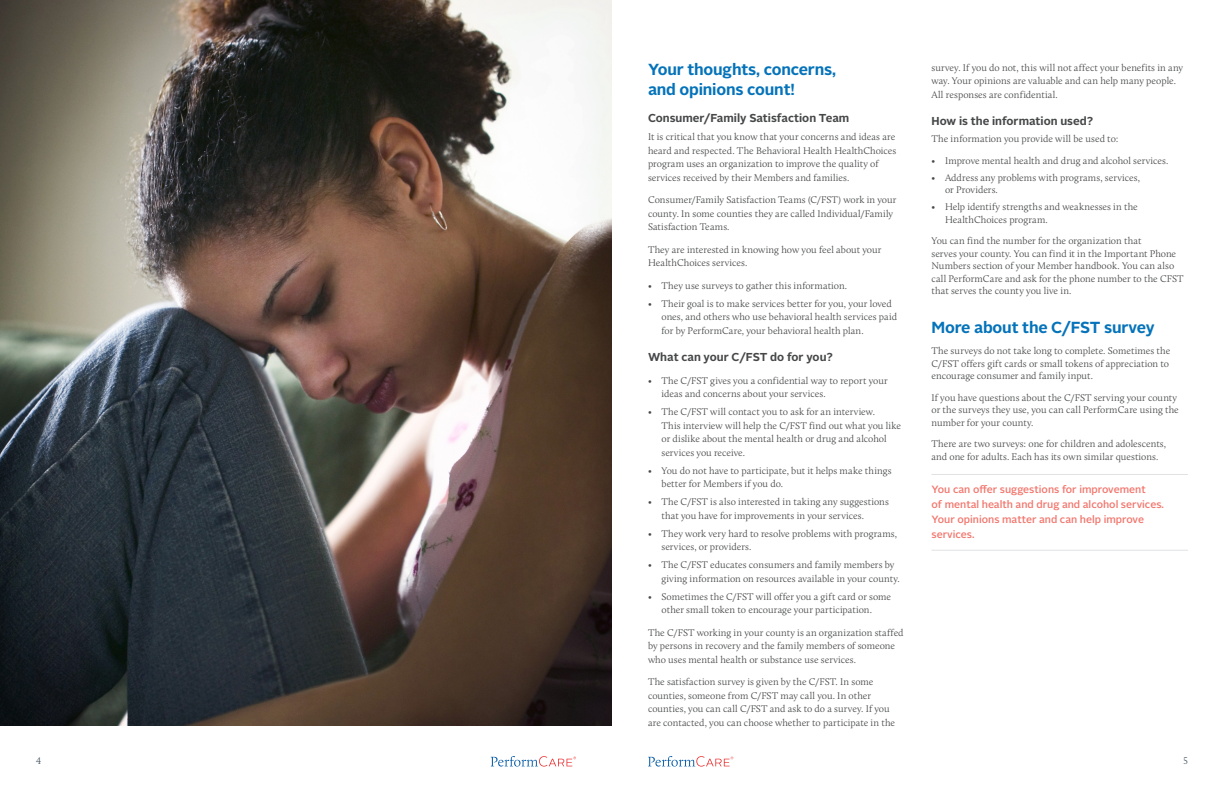
<style>
.page{position:relative;width:1224px;height:792px;background:#fff}
.page>*{position:absolute;margin:0;border:0;box-sizing:border-box;transform-origin:0 0}
.Headline{font:700 16px/19.2px "Alright Sans";letter-spacing:-.01em;color:#0573ba}
.Topic_Header{font:700 11.5px "Alright Sans";color:#464748}
.Call-out{font:500 10.5px/15px "Alright Sans";color:#f2766d}
.Body_Copy{font:300 10px/13.5px "Calluna";letter-spacing:.005em;color:#464748}
.t1{font:300 10px "Calluna";color:#45555f}
</style>
<div class="page">
<svg style="left:648px;top:756px;width:85px;height:11px"></svg>
<svg style="left:491px;top:756px;width:85px;height:11px"></svg>
<hr style="left:932px;top:474px;width:256px;height:1px;background:#e1e2e4">
<hr style="left:932px;top:550px;width:256px;height:1px;background:#e1e2e4">
<img style="left:0;top:0;width:612px;height:726px">
<p class="Headline" style="left:648px;top:60px;width:190px">Your thoughts, concerns, and opinions count!</p>
<p class="Topic_Header" style="left:648px;top:110px;width:203px">Consumer/Family Satisfaction Team</p>
<p class="Body_Copy" style="left:648px;top:130px;width:250px">It is critical that you know that your concerns and ideas are heard and respected. The Behavioral Health HealthChoices program uses an organization to improve the quality of services received by their Members and families.</p>
<p class="Body_Copy" style="left:648px;top:193px;width:250px">Consumer/Family Satisfaction Teams (C/FST) work in your county. In some counties they are called Individual/Family<br>Satisfaction Teams.</p>
<p class="Body_Copy" style="left:648px;top:242px;width:235px">They are interested in knowing how you feel about your<br>HealthChoices services.</p>
<p class="Body_Copy" style="left:648px;top:278px;width:201px">• They use surveys to gather this information.</p>
<p class="Body_Copy" style="left:662px;top:296px;width:237px;text-indent:-14px">• Their goal is to make services better for you, your loved ones, and others who use behavioral health services paid for by PerformCare, your behavioral health plan.</p>
<p class="Topic_Header" style="left:648px;top:349px;width:186px">What can your C/FST do for you?</p>
<p class="Body_Copy" style="left:662px;top:373px;width:228px;text-indent:-14px">• The C/FST gives you a confidential way to report your ideas and concerns about your services.</p>
<p class="Body_Copy" style="left:662px;top:405px;width:241px;text-indent:-14px">• The C/FST will contact you to ask for an interview.<br>This interview will help the C/FST find out what you like or dislike about the mental health or drug and alcohol services you receive.</p>
<p class="Body_Copy" style="left:662px;top:463px;width:232px;text-indent:-14px">• You do not have to participate, but it helps make things better for Members if you do.</p>
<p class="Body_Copy" style="left:662px;top:495px;width:229px;text-indent:-14px">• The C/FST is also interested in taking any suggestions that you have for improvements in your services.</p>
<p class="Body_Copy" style="left:662px;top:526px;width:237px;text-indent:-14px">• They work very hard to resolve problems with programs, services, or providers.</p>
<p class="Body_Copy" style="left:662px;top:558px;width:240px;text-indent:-14px">• The C/FST educates consumers and family members by giving information on resources available in your county.</p>
<p class="Body_Copy" style="left:648px;top:589px;width:245px;text-align:center">• Sometimes the C/FST will offer you a gift card or some other small token to encourage your participation.</p>
<p class="Body_Copy" style="left:648px;top:625px;width:257px">The C/FST working in your county is an organization staffed by persons in recovery and the family members of someone who uses mental health or substance use services.</p>
<p class="Body_Copy" style="left:648px;top:675px;width:249px">The satisfaction survey is given by the C/FST. In some counties, someone from C/FST may call you. In other counties, you can call C/FST and ask to do a survey. If you are contacted, you can choose whether to participate in the</p>
<p class="Body_Copy" style="left:932px;top:61px;width:253px">survey. If you do not, this will not affect your benefits in any way. Your opinions are valuable and can help many people.<br>All responses are confidential.</p>
<p class="Topic_Header" style="left:932px;top:113px;width:163px">How is the information used?</p>
<p class="Body_Copy" style="left:932px;top:132px;width:188px">The information you provide will be used to:</p>
<p class="Body_Copy" style="left:932px;top:154px;width:239px">• Improve mental health and drug and alcohol services.</p>
<p class="Body_Copy" style="left:945px;top:171px;width:197px;line-height:12.5px;text-indent:-14px">• Address any problems with programs, services, or Providers.</p>
<p class="Body_Copy" style="left:945px;top:201px;width:194px;line-height:12.5px;text-indent:-14px">• Help identify strengths and weaknesses in the<br>HealthChoices program.</p>
<p class="Body_Copy" style="left:932px;top:235px;width:254px;line-height:12.5px">You can find the number for the organization that<br>serves your county. You can find it in the Important Phone Numbers section of your Member handbook. You can also call PerformCare and ask for the phone number to the CFST that serves the county you live in.</p>
<p class="Headline" style="left:932px;top:318px;width:225px">More about the C/FST survey</p>
<p class="Body_Copy" style="left:932px;top:345px;width:240px;line-height:12.5px;text-align:justify">The surveys do not take long to complete. Sometimes the C/FST offers gift cards or small tokens of appreciation to encourage consumer and family input.</p>
<p class="Body_Copy" style="left:932px;top:391px;width:249px;line-height:12.5px">If you have questions about the C/FST serving your county or the surveys they use, you can call PerformCare using the number for your county.</p>
<p class="Body_Copy" style="left:932px;top:438px;width:236px;line-height:12.5px">There are two surveys: one for children and adolescents, and one for adults. Each has its own similar questions.</p>
<p class="Call-out" style="left:932px;top:482px;width:234px">You can offer suggestions for improvement<br>of mental health and drug and alcohol services.<br>Your opinions matter and can help improve services.</p>
<p class="t1" style="left:36px;top:754px;width:7px">4</p>
<p class="t1" style="left:1184px;top:754px;width:6px">5</p>
</div>
